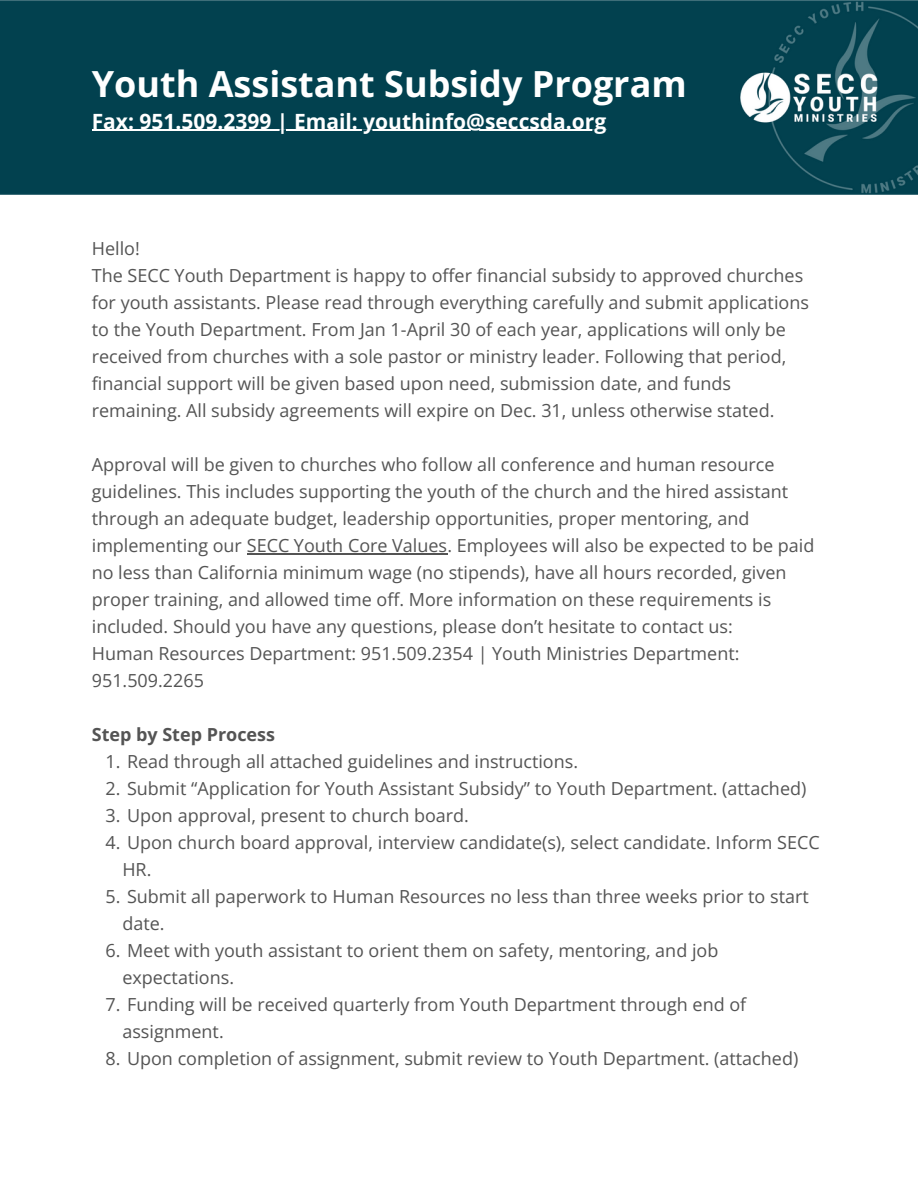
<style>
.page{position:relative;width:918px;height:1188px;background:#fff}
.page>*{position:absolute;margin:0;border:0;box-sizing:border-box;transform-origin:0 0}
.t1{font:700 36px "Open Sans";color:#fff}
.t2{font:700 21px "Open Sans";color:#fff}
.t3{font:18px/27px "Open Sans";color:#545454}
.t4{font:700 18px "Open Sans";color:#545454}
</style>
<div class="page">
<div style="left:0;top:0;width:918px;height:195px;background:#02414f"></div>
<hr style="left:92px;top:130px;width:514px;height:1px;background:#fff">
<hr style="left:247px;top:553px;width:200px;height:1px;background:#545454">
<p class="t1" style="left:92px;top:58px;width:596px">Youth Assistant Subsidy Program</p>
<p class="t2" style="left:92px;top:106px;width:516px">Fax: 951.509.2399 | Email: youthinfo@seccsda.org</p>
<p class="t3" style="left:92px;top:235px;width:50px">Hello!</p>
<p class="t3" style="left:92px;top:262px;width:719px">The SECC Youth Department is happy to offer financial subsidy to approved churches for youth assistants. Please read through everything carefully and submit applications to the Youth Department. From Jan 1-April 30 of each year, applications will only be received from churches with a sole pastor or ministry leader. Following that period, financial support will be given based upon need, submission date, and funds remaining. All subsidy agreements will expire on Dec. 31, unless otherwise stated.</p>
<p class="t3" style="left:92px;top:451px;width:724px">Approval will be given to churches who follow all conference and human resource guidelines. This includes supporting the youth of the church and the hired assistant through an adequate budget, leadership opportunities, proper mentoring, and implementing our SECC Youth Core Values. Employees will also be expected to be paid no less than California minimum wage (no stipends), have all hours recorded, given proper training, and allowed time off. More information on these requirements is included. Should you have any questions, please don’t hesitate to contact us:</p>
<p class="t3" style="left:92px;top:640px;width:649px">Human Resources Department: 951.509.2354 | Youth Ministries Department:<br>951.509.2265</p>
<p class="t4" style="left:92px;top:722px;width:185px">Step by Step Process</p>
<p class="t3" style="left:106px;top:748px;width:474px">1. Read through all attached guidelines and instructions.</p>
<p class="t3" style="left:106px;top:775px;width:702px">2. Submit “Application for Youth Assistant Subsidy” to Youth Department. (attached)</p>
<p class="t3" style="left:106px;top:802px;width:365px">3. Upon approval, present to church board.</p>
<p class="t3" style="left:122px;top:829px;width:699px;text-indent:-17px">4. Upon church board approval, interview candidate(s), select candidate. Inform SECC<br>HR.</p>
<p class="t3" style="left:122px;top:883px;width:688px;text-indent:-17px">5. Submit all paperwork to Human Resources no less than three weeks prior to start date.</p>
<p class="t3" style="left:122px;top:937px;width:597px;text-indent:-17px">6. Meet with youth assistant to orient them on safety, mentoring, and job expectations.</p>
<p class="t3" style="left:122px;top:991px;width:625px;text-indent:-17px">7. Funding will be received quarterly from Youth Department through end of assignment.</p>
<p class="t3" style="left:106px;top:1045px;width:694px">8. Upon completion of assignment, submit review to Youth Department. (attached)</p>
</div>
